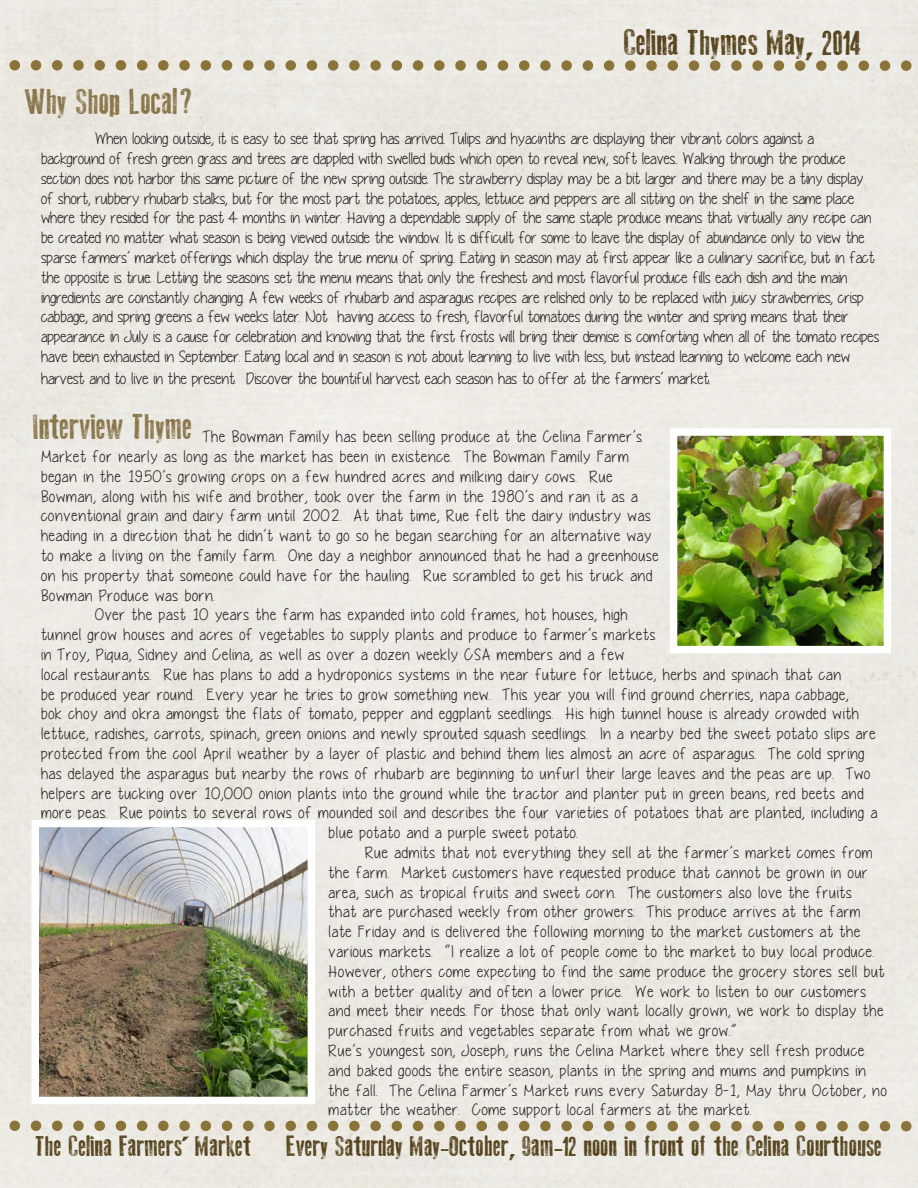
<style>
.page{position:relative;width:918px;height:1188px;background:#fff}
.page>*{position:absolute;margin:0;border:0;box-sizing:border-box;transform-origin:0 0}
.t1{font:36px "Old Press";color:#54421b}
.t2{font:35.85px "Old Press";color:#88754a}
.t3{font:28.5px "Old Press";color:#54421b}
.t4{font:16.5px/19.8px "Yummy Cupcakes";letter-spacing:.05em;color:#231f20}
.t5{font:16.5px/19.8px "Yummy Cupcakes";color:#231f20}
</style>
<div class="page">
<svg style="left:0;top:55px;width:918px;height:21px;background:#d8d2c2"></svg>
<svg style="left:0;top:1115px;width:918px;height:22px;background:#d9d3c3"></svg>
<img style="left:41px;top:829px;width:265px;height:266px">
<div style="left:32px;top:820px;width:283px;height:284px;border:8px solid #fff"></div>
<img style="left:679px;top:437px;width:203px;height:207px">
<div style="left:670px;top:428px;width:221px;height:225px;border:8px solid #fff"></div>
<p class="t2" style="left:25px;top:81px;width:174px">Why Shop Local?</p>
<p class="t1" style="left:624px;top:22px;width:239px">Celina Thymes May, 2014</p>
<p class="t5" style="left:41px;top:129px;width:840px;text-indent:54px">When looking outside, it is easy to see that spring has arrived.. Tulips and hyacinths are displaying their vibrant colors against a background of fresh green grass and trees are dappled with swelled buds which open to reveal new, soft leaves.. Walking through the produce section does not harbor this same picture of the new spring outside. The strawberry display may be a bit larger and there may be a tiny display of short, rubbery rhubarb stalks, but for the most part the potatoes, apples, lettuce and peppers are all sitting on the shelf in the same place where they resided for the past 4 months in winter. Having a dependable supply of the same staple produce means that virtually any recipe can be created no matter what season is being viewed outside the window. It is difficult for some to leave the display of abundance only to view the sparse farmers’ market offerings which display the true menu of spring.. Eating in season may at first appear like a culinary sacrifice, but in fact the opposite is true. Letting the seasons set the menu means that only the freshest and most flavorful produce fills each dish and the main ingredients are constantly changing. A few weeks of rhubarb and asparagus recipes are relished only to be replaced with juicy strawberries, crisp cabbage, and spring greens a few weeks later. Not having access to fresh, flavorful tomatoes during the winter and spring means that their appearance in July is a cause for celebration and knowing that the first frosts will bring their demise is comforting when all of the tomato recipes have been exhausted in September. Eating local and in season is not about learning to live with less, but instead learning to welcome each new</p>
<p class="t5" style="left:41px;top:368px;width:671px">harvest and to live in the present. Discover the bountiful harvest each season has to offer at the farmers’ market.</p>
<p class="t2" style="left:33px;top:407px;width:161px">Interview Thyme</p>
<p class="t4" style="left:41px;top:427px;width:619px;text-indent:162px">The Bowman Family has been selling produce at the Celina Farmer’s Market for nearly as long as the market has been in existence. The Bowman Family Farm began in the 1950’s growing crops on a few hundred acres and milking dairy cows. Rue Bowman, along with his wife and brother, took over the farm in the 1980’s and ran it as a conventional grain and dairy farm until 2002. At that time, Rue felt the dairy industry was heading in a direction that he didn’t want to go so he began searching for an alternative way to make a living on the family farm. One day a neighbor announced that he had a greenhouse on his property that someone could have for the hauling. Rue scrambled to get his truck and Bowman Produce was born.</p>
<p class="t4" style="left:95px;top:605px;width:534px">Over the past 10 years the farm has expanded into cold frames, hot houses, high</p>
<p class="t4" style="left:41px;top:625px;width:616px">tunnel grow houses and acres of vegetables to supply plants and produce to farmer’s markets</p>
<p class="t4" style="left:41px;top:644px;width:584px">in Troy, Piqua, Sidney and Celina, as well as over a dozen weekly CSA members and a few</p>
<p class="t4" style="left:41px;top:664px;width:801px">local restaurants. Rue has plans to add a hydroponics systems in the near future for lettuce, herbs and spinach that can</p>
<p class="t4" style="left:41px;top:684px;width:809px">be produced year round. Every year he tries to grow something new. This year you will find ground cherries, napa cabbage,</p>
<p class="t4" style="left:41px;top:704px;width:819px">bok choy and okra amongst the flats of tomato, pepper and eggplant seedlings. His high tunnel house is already crowded with</p>
<p class="t4" style="left:41px;top:724px;width:836px">lettuce, radishes, carrots, spinach, green onions and newly sprouted squash seedlings. In a nearby bed the sweet potato slips are</p>
<p class="t4" style="left:41px;top:743px;width:825px">protected from the cool April weather by a layer of plastic and behind them lies almost an acre of asparagus. The cold spring</p>
<p class="t4" style="left:41px;top:763px;width:831px">has delayed the asparagus but nearby the rows of rhubarb are beginning to unfurl their large leaves and the peas are up. Two</p>
<p class="t4" style="left:41px;top:783px;width:824px">helpers are tucking over 10,000 onion plants into the ground while the tractor and planter put in green beans, red beets and</p>
<p class="t4" style="left:41px;top:803px;width:838px">more peas. Rue points to several rows of mounded soil and describes the four varieties of potatoes that are planted, including a</p>
<p class="t4" style="left:329px;top:823px;width:251px">blue potato and a purple sweet potato.</p>
<p class="t4" style="left:329px;top:842px;width:557px;text-indent:36px">Rue admits that not everything they sell at the farmer’s market comes from the farm. Market customers have requested produce that cannot be grown in our area, such as tropical fruits and sweet corn. The customers also love the fruits<br>that are purchased weekly from other growers. This produce arrives at the farm late Friday and is delivered the following morning to the market customers at the various markets. “I realize a lot of people come to the market to buy local produce.<br>However, others come expecting to find the same produce the grocery stores sell but with a better quality and often a lower price. We work to listen to our customers and meet their needs. For those that only want locally grown, we work to display the purchased fruits and vegetables separate from what we grow.”</p>
<p class="t4" style="left:329px;top:1040px;width:560px">Rue’s youngest son, Joseph, runs the Celina Market where they sell fresh produce and baked goods the entire season, plants in the spring and mums and pumpkins in the fall. The Celina Farmer’s Market runs every Saturday 8-1, May thru October, no matter the weather. Come support local farmers at the market.</p>
<p class="t3" style="left:36px;top:1130px;width:848px">The Celina Farmers’ Market Every Saturday May-October, 9am-12 noon in front of the Celina Courthouse</p>
</div>
